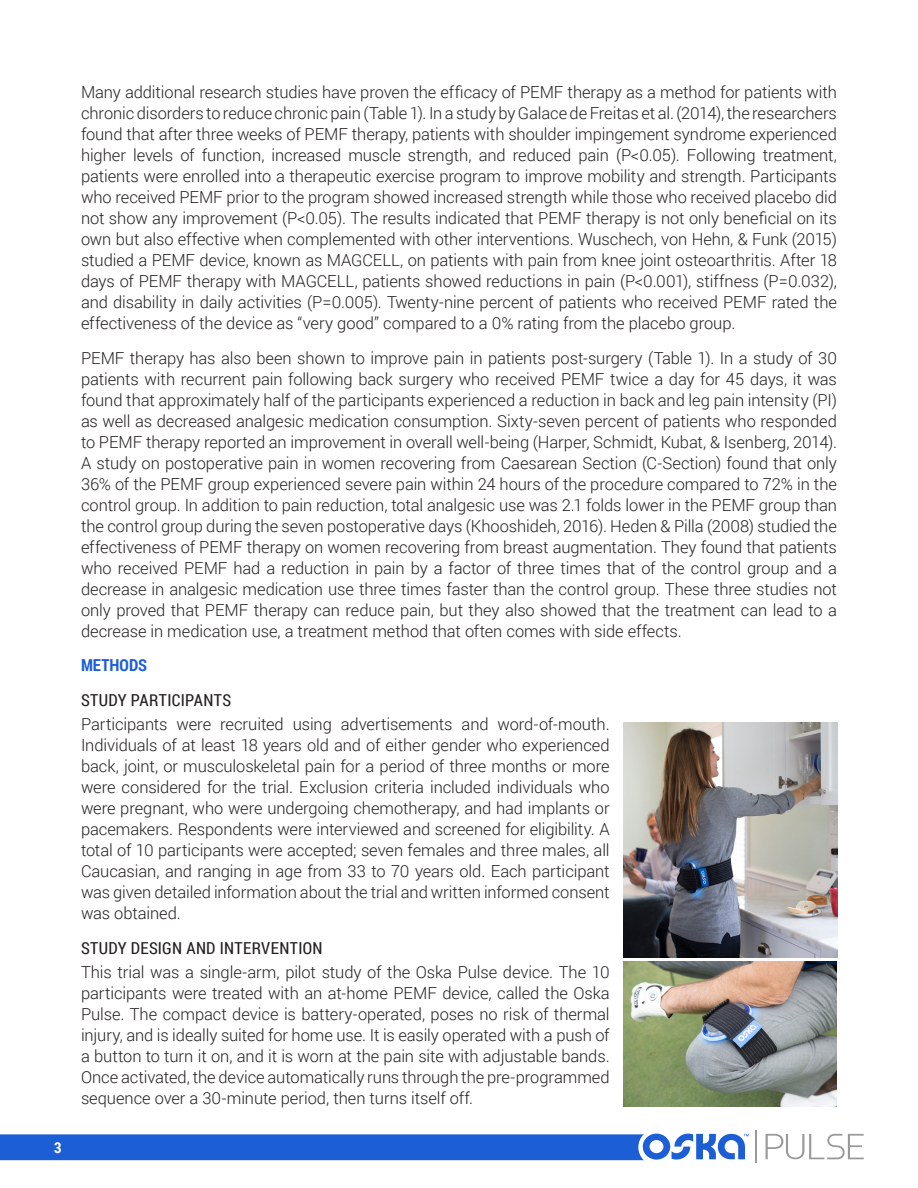
<style>
.page{position:relative;width:918px;height:1188px;background:#fff}
.page>*{position:absolute;margin:0;border:0;box-sizing:border-box;transform-origin:0 0}
.t1{font:300 16.5px/21px "Roboto";letter-spacing:-.005em;color:#231f20;text-align:justify}
.t2{font:16.5px "Roboto Condensed";letter-spacing:.02em;color:#231f20}
.t3{font:700 16.5px "Roboto Condensed";color:#1c5ed6}
.t4{font:700 15px "Roboto Condensed";color:#fff}
</style>
<div class="page">
<hr style="left:755px;top:1130px;width:2px;height:33px;background:#999">
<svg style="left:766px;top:1134px;width:98px;height:25px"></svg>
<svg style="left:0;top:1133px;width:749px;height:28px;background:#3b74db"></svg>
<img style="left:623px;top:723px;width:214px;height:234px">
<img style="left:623px;top:962px;width:214px;height:145px">
<p class="t4" style="left:54px;top:1137px;width:9px">3</p>
<p class="t1" style="left:81px;top:81px;width:758px">Many additional research studies have proven the efficacy of PEMF therapy as a method for patients with chronic disorders to reduce chronic pain (Table 1). In a study by Galace de Freitas et al. (2014), the researchers found that after three weeks of PEMF therapy, patients with shoulder impingement syndrome experienced higher levels of function, increased muscle strength, and reduced pain (P&lt;0.05). Following treatment, patients were enrolled into a therapeutic exercise program to improve mobility and strength. Participants who received PEMF prior to the program showed increased strength while those who received placebo did not show any improvement (P&lt;0.05). The results indicated that PEMF therapy is not only beneficial on its own but also effective when complemented with other interventions. Wuschech, von Hehn, &amp; Funk (2015) studied a PEMF device, known as MAGCELL, on patients with pain from knee joint osteoarthritis. After 18 days of PEMF therapy with MAGCELL, patients showed reductions in pain (P&lt;0.001), stiffness (P=0.032), and disability in daily activities (P=0.005). Twenty-nine percent of patients who received PEMF rated the effectiveness of the device as “very good” compared to a 0% rating from the placebo group.</p>
<p class="t1" style="left:81px;top:347px;width:758px">PEMF therapy has also been shown to improve pain in patients post-surgery (Table 1). In a study of 30 patients with recurrent pain following back surgery who received PEMF twice a day for 45 days, it was found that approximately half of the participants experienced a reduction in back and leg pain intensity (PI) as well as decreased analgesic medication consumption. Sixty-seven percent of patients who responded to PEMF therapy reported an improvement in overall well-being (Harper, Schmidt, Kubat, &amp; Isenberg, 2014).<br>A study on postoperative pain in women recovering from Caesarean Section (C-Section) found that only 36% of the PEMF group experienced severe pain within 24 hours of the procedure compared to 72% in the control group. In addition to pain reduction, total analgesic use was 2.1 folds lower in the PEMF group than the control group during the seven postoperative days (Khooshideh, 2016). Heden &amp; Pilla (2008) studied the effectiveness of PEMF therapy on women recovering from breast augmentation. They found that patients who received PEMF had a reduction in pain by a factor of three times that of the control group and a decrease in analgesic medication use three times faster than the control group. These three studies not only proved that PEMF therapy can reduce pain, but they also showed that the treatment can lead to a decrease in medication use, a treatment method that often comes with side effects.</p>
<p class="t3" style="left:81px;top:654px;width:68px">METHODS</p>
<p class="t2" style="left:81px;top:688px;width:152px">STUDY PARTICIPANTS</p>
<p class="t1" style="left:81px;top:713px;width:530px">Participants were recruited using advertisements and word-of-mouth.<br>Individuals of at least 18 years old and of either gender who experienced back, joint, or musculoskeletal pain for a period of three months or more were considered for the trial. Exclusion criteria included individuals who were pregnant, who were undergoing chemotherapy, and had implants or pacemakers. Respondents were interviewed and screened for eligibility. A total of 10 participants were accepted; seven females and three males, all Caucasian, and ranging in age from 33 to 70 years old. Each participant was given detailed information about the trial and written informed consent was obtained.</p>
<p class="t2" style="left:81px;top:936px;width:243px">STUDY DESIGN AND INTERVENTION</p>
<p class="t1" style="left:81px;top:961px;width:530px">This trial was a single-arm, pilot study of the Oska Pulse device. The 10 participants were treated with an at-home PEMF device, called the Oska Pulse. The compact device is battery-operated, poses no risk of thermal injury, and is ideally suited for home use. It is easily operated with a push of a button to turn it on, and it is worn at the pain site with adjustable bands.<br>Once activated, the device automatically runs through the pre-programmed sequence over a 30-minute period, then turns itself off.</p>
</div>
